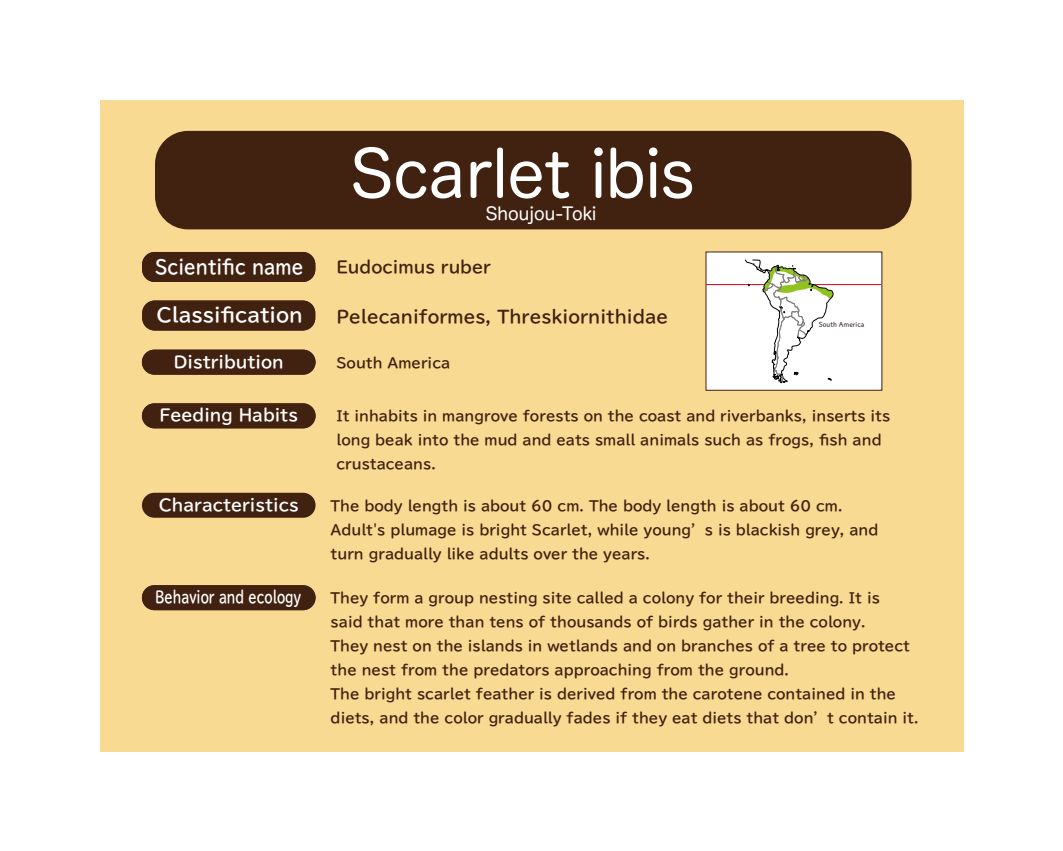
<style>
.page{position:relative;width:1063px;height:851px;background:#fff}
.page>*{position:absolute;margin:0;border:0;box-sizing:border-box;transform-origin:0 0}
.t1{font:63.75px "Hira Maru Pro N W4";color:#fff}
.t2{font:700 18.9px "TBUDR Go Std";color:#fff;scale:.89 1}
.t3{font:700 18.9px "TBUDR Go Std";color:#fff}
.t4{font:17.62px "Hira Maru Pro N W4";color:#fff}
.t5{font:700 16.88px "TBUDR Go Std";color:#41210f}
.t6{font:700 16.05px "TBUDR Go Std";color:#fff}
.t7{font:700 16.05px "TBUDR Go Std";color:#fff;scale:.74 1}
.t8{font:700 16.05px "TBUDR Go Std";color:#41210f}
.t9{font:700 13.73px/24px "TBUDR Go Std";color:#41210f}
.t10{font:700 13.65px/23.9px "TBUDR Go Std";color:#41210f}
.t11{font:6.82px "DNP Shuei M Go Std L";color:#221815}
</style>
<div class="page">
<div style="left:100px;top:100px;width:863px;height:650px;background:#f9da93"></div>
<div style="left:155px;top:131px;width:757px;height:98px;background:#41210f;border-radius:33px"></div>
<div style="left:142px;top:403px;width:174px;height:25px;background:#41210f;border-radius:12px"></div>
<div style="left:142px;top:349px;width:174px;height:25px;background:#41210f;border-radius:12px"></div>
<div style="left:142px;top:252px;width:173px;height:30px;background:#41210f;border-radius:12px"></div>
<div style="left:142px;top:300px;width:173px;height:30px;background:#41210f;border-radius:12px"></div>
<div style="left:142px;top:585px;width:174px;height:25px;background:#41210f;border-radius:12px"></div>
<div style="left:142px;top:492px;width:174px;height:25px;background:#41210f;border-radius:12px"></div>
<div style="left:706px;top:251px;width:176px;height:139px;background:#fff"></div>
<hr style="left:706px;top:284px;width:175px;height:1px;background:#e60012">
<svg style="left:745px;top:259px;width:88px;height:124px"></svg>
<h2 class="t2" style="left:155px;top:251px;width:168px">Scientific name</h2>
<h2 class="t3" style="left:156px;top:299px;width:148px">Classification</h2>
<p class="t6" style="left:174px;top:349px;width:112px">Distribution</p>
<p class="t6" style="left:159px;top:402px;width:140px">Feeding Habits</p>
<p class="t6" style="left:159px;top:492px;width:141px">Characteristics</p>
<p class="t7" style="left:155px;top:584px;width:199px">Behavior and ecology</p>
<h1 class="t1" style="left:351px;top:118px;width:346px">Scarlet ibis</h1>
<p class="t4" style="left:486px;top:198px;width:112px">Shoujou-Toki</p>
<p class="t8" style="left:336px;top:253px;width:156px">Eudocimus ruber</p>
<p class="t5" style="left:336px;top:303px;width:333px">Pelecaniformes, Threskiornithidae</p>
<p class="t10" style="left:336px;top:351px;width:115px">South America</p>
<p class="t11" style="left:819px;top:319px;width:47px">South America</p>
<p class="t10" style="left:336px;top:404px;width:555px">It inhabits in mangrove forests on the coast and riverbanks, inserts its long beak into the mud and eats small animals such as frogs, fish and crustaceans.</p>
<p class="t9" style="left:331px;top:494px;width:549px">The body length is about 60 cm. The body length is about 60 cm.<br>Adult's plumage is bright Scarlet, while young’s is blackish grey, and turn gradually like adults over the years.</p>
<p class="t9" style="left:331px;top:586px;width:590px">They form a group nesting site called a colony for their breeding. It is<br>said that more than tens of thousands of birds gather in the colony.<br>They nest on the islands in wetlands and on branches of a tree to protect the nest from the predators approaching from the ground.<br>The bright scarlet feather is derived from the carotene contained in the diets, and the color gradually fades if they eat diets that don’t contain it.</p>
</div>
